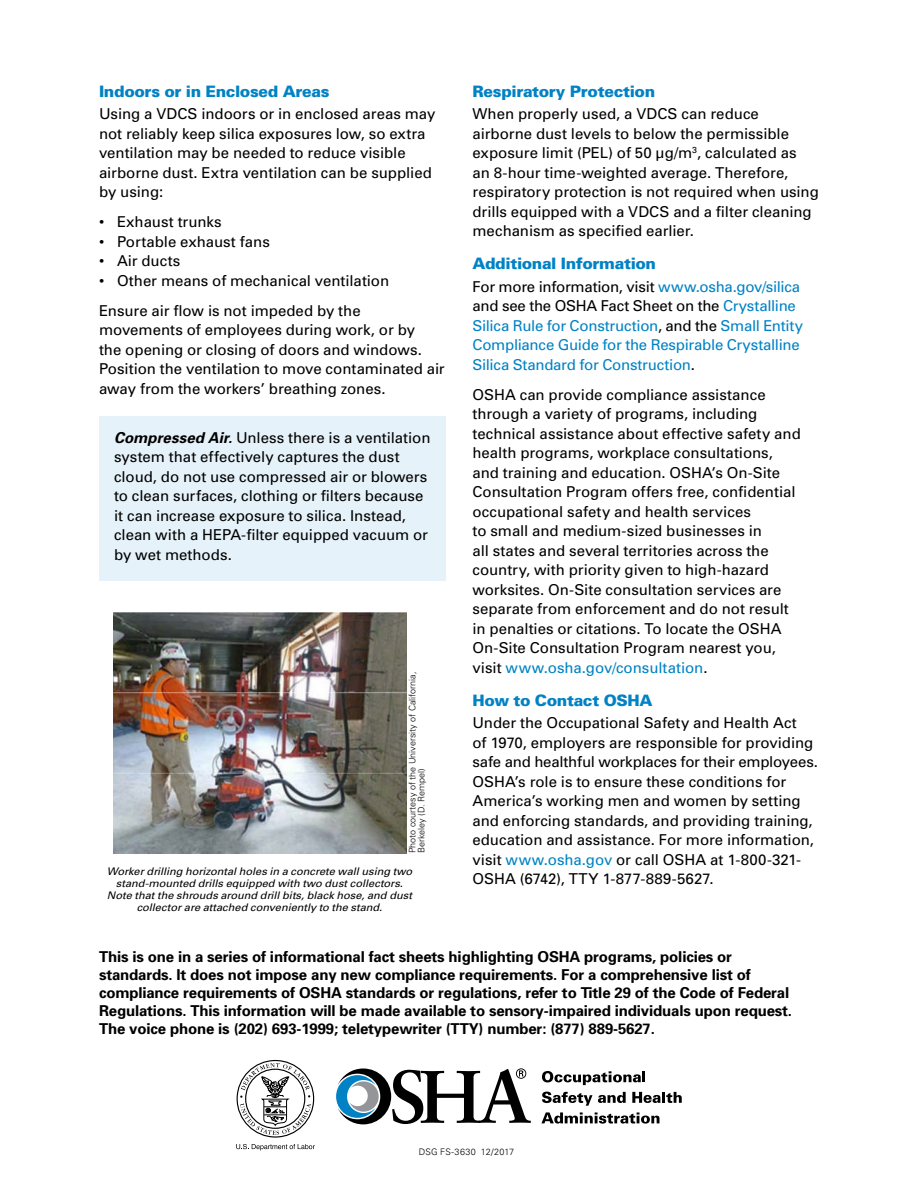
<style>
.page{position:relative;width:918px;height:1188px;background:#fff}
.page>*{position:absolute;margin:0;border:0;box-sizing:border-box;transform-origin:0 0}
.Subhead{font:900 15.75px "Univers";letter-spacing:-.02em;color:#0082c4}
.Bodytext{font:15px/19.5px "Univers";color:#000}
.t1{font:700 15px/18px "Univers";letter-spacing:-.01em;color:#000}
.Bodytext-2{font:15px/19.5px "Univers";letter-spacing:-.02em;color:#0082c4}
.t2{font:italic 10.5px/12px "Univers";letter-spacing:-.005em;color:#000;text-align:center;scale:1.05 1}
.t3{font:300 9px/9px "Univers";color:#000}
.t4{font:300 9px "Univers";letter-spacing:.025em;color:#000}
.s1{font-weight:700;font-style:italic}
.s2{color:#000}
.s3{color:#0082c4}
</style>
<div class="page">
<div style="left:99px;top:416px;width:347px;height:165px;background:#e6f2f9"></div>
<img style="left:114px;top:612px;width:293px;height:241px">
<svg style="left:236px;top:1060px;width:79px;height:78px"></svg>
<svg style="left:236px;top:1144px;width:79px;height:7px"></svg>
<svg style="left:541px;top:1112px;width:118px;height:12px"></svg>
<svg style="left:542px;top:1092px;width:50px;height:14px"></svg>
<svg style="left:598px;top:1092px;width:28px;height:11px"></svg>
<svg style="left:632px;top:1092px;width:50px;height:11px"></svg>
<svg style="left:542px;top:1071px;width:103px;height:14px"></svg>
<svg style="left:336px;top:1068px;width:195px;height:56px"></svg>
<h2 class="Subhead" style="left:99px;top:82px;width:232px">Indoors or in Enclosed Areas</h2>
<p class="Bodytext" style="left:99px;top:104px;width:338px">Using a VDCS indoors or in enclosed areas may not reliably keep silica exposures low, so extra ventilation may be needed to reduce visible airborne dust. Extra ventilation can be supplied by using:</p>
<p class="Bodytext" style="left:99px;top:212px;width:124px">• Exhaust trunks</p>
<p class="Bodytext" style="left:99px;top:232px;width:172px">• Portable exhaust fans</p>
<p class="Bodytext" style="left:99px;top:251px;width:83px">• Air ducts</p>
<p class="Bodytext" style="left:99px;top:271px;width:292px">• Other means of mechanical ventilation</p>
<p class="Bodytext" style="left:99px;top:301px;width:347px">Ensure air flow is not impeded by the movements of employees during work, or by<br>the opening or closing of doors and windows.<br>Position the ventilation to move contaminated air away from the workers’ breathing zones.</p>
<p class="Bodytext" style="left:114px;top:427px;width:318px"><span class="s1">Compressed Air.</span> Unless there is a ventilation system that effectively captures the dust cloud, do not use compressed air or blowers to clean surfaces, clothing or filters because it can increase exposure to silica. Instead, clean with a HEPA-filter equipped vacuum or by wet methods.</p>
<p class="t3" style="left:408px;top:853px;width:183px;rotate:-90deg">Photo courtesy of the University of California,<br>Berkeley (D. Rempel)</p>
<p class="t2" style="left:107px;top:865px;width:292px">Worker drilling horizontal holes in a concrete wall using two stand-mounted drills equipped with two dust collectors.<br>Note that the shrouds around drill bits, black hose, and dust collector are attached conveniently to the stand.</p>
<h2 class="Subhead" style="left:472px;top:82px;width:184px">Respiratory Protection</h2>
<p class="Bodytext" style="left:472px;top:104px;width:348px">When properly used, a VDCS can reduce airborne dust levels to below the permissible exposure limit (PEL) of 50 μg/m<sup>3</sup>, calculated as<br>an 8-hour time-weighted average. Therefore, respiratory protection is not required when using drills equipped with a VDCS and a filter cleaning mechanism as specified earlier.</p>
<h2 class="Subhead" style="left:472px;top:254px;width:185px">Additional Information</h2>
<p class="Bodytext-2" style="left:472px;top:277px;width:332px"><span class="s2">For more information, visit</span> www.osha.gov/silica <span class="s2">and see the OSHA Fact Sheet on the</span> Crystalline Silica Rule for Construction<span class="s2">, and the</span> Small Entity Compliance Guide for the Respirable Crystalline Silica Standard for Construction<span class="s2">.</span></p>
<p class="Bodytext" style="left:472px;top:385px;width:330px">OSHA can provide compliance assistance through a variety of programs, including technical assistance about effective safety and health programs, workplace consultations, and training and education. OSHA’s On-Site Consultation Program offers free, confidential occupational safety and health services<br>to small and medium-sized businesses in<br>all states and several territories across the country, with priority given to high-hazard worksites. On‑Site consultation services are separate from enforcement and do not result in penalties or citations. To locate the OSHA On‑Site Consultation Program nearest you, visit <span class="s3">www.osha.gov/consultation</span>.</p>
<h2 class="Subhead" style="left:472px;top:691px;width:182px">How to Contact OSHA</h2>
<p class="Bodytext" style="left:472px;top:713px;width:347px">Under the Occupational Safety and Health Act<br>of 1970, employers are responsible for providing safe and healthful workplaces for their employees.<br>OSHA’s role is to ensure these conditions for America’s working men and women by setting and enforcing standards, and providing training, education and assistance. For more information, visit <span class="s3">www.osha.gov</span> or call OSHA at 1-800-321- OSHA (6742), TTY 1-877-889-5627.</p>
<p class="t1" style="left:99px;top:947px;width:635px">This is one in a series of informational fact sheets highlighting OSHA programs, policies or</p>
<p class="t1" style="left:99px;top:965px;width:653px">standards. It does not impose any new compliance requirements. For a comprehensive list of</p>
<p class="t1" style="left:99px;top:983px;width:695px">compliance requirements of OSHA standards or regulations, refer to Title 29 of the Code of Federal<br>Regulations. This information will be made available to sensory-impaired individuals upon request.<br>The voice phone is (202) 693-1999; teletypewriter (TTY) number: (877) 889-5627.</p>
<p class="t4" style="left:419px;top:1147px;width:97px">DSG FS-3630 12/2017</p>
</div>
